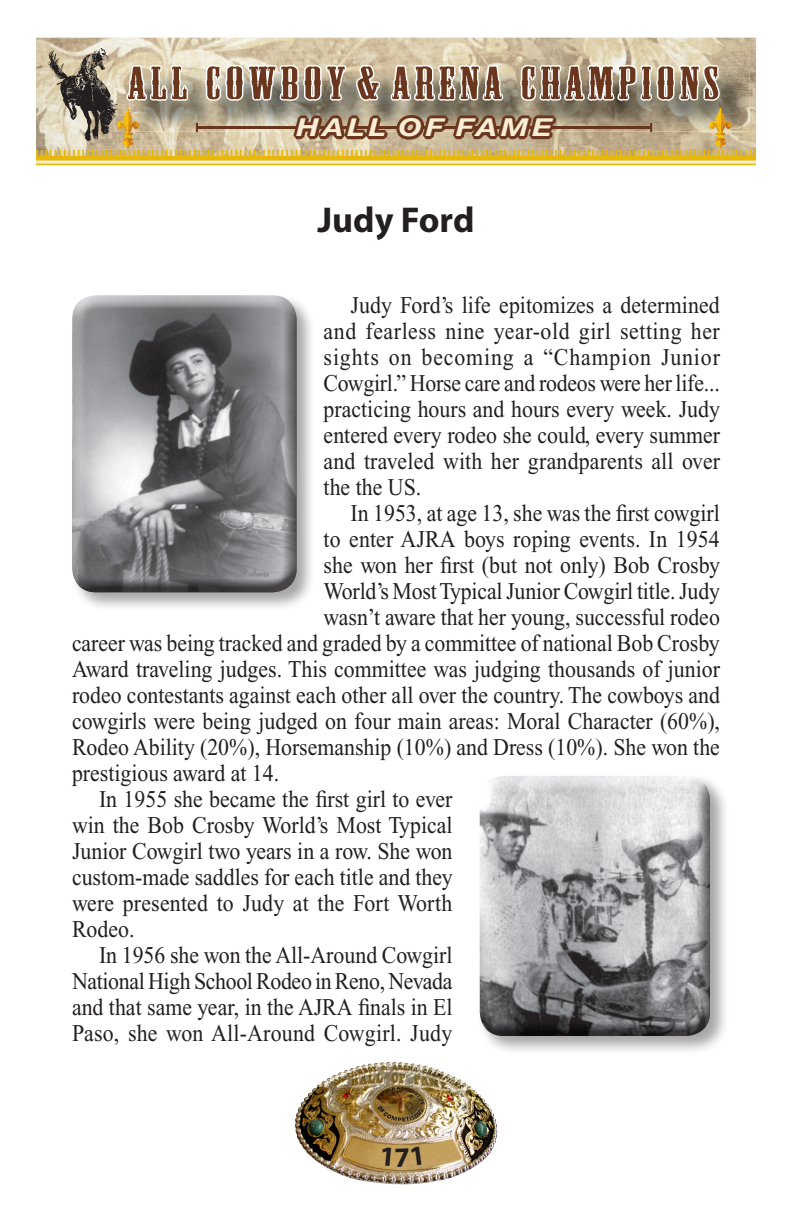
<style>
.page{position:relative;width:792px;height:1224px;background:#fff}
.page>*{position:absolute;margin:0;border:0;box-sizing:border-box;transform-origin:0 0}
.t1{font:43px "Mesquite";letter-spacing:.08em;color:#6a371e;scale:1.49 1}
.t2{font:700 36px "Myriad Pro";color:#231f20}
.t3{font:italic 700 24.8px "Helvetica Neue";letter-spacing:.13em;color:#f7eed5;scale:1.22 1}
.t4{font:24px/26px "Times New Roman";color:#231f20;text-align:justify;scale:.91 1}
</style>
<div class="page">
<svg style="left:36px;top:37px;width:720px;height:129px;background:#c6b593"></svg>
<img style="left:47px;top:48px;width:70px;height:93px">
<img style="left:294px;top:1062px;width:197px;height:123px">
<div style="left:70px;top:293px;width:247px;height:319px;background:#231f20;opacity:.4"></div>
<div style="left:70px;top:300px;width:230px;height:295px;background:#231f20;opacity:.75"></div>
<div style="left:477px;top:773px;width:253px;height:283px;background:#231f20;opacity:.4"></div>
<div style="left:479px;top:774px;width:232px;height:248px;background:#fff;opacity:.75"></div>
<div style="left:479px;top:780px;width:232px;height:258px;background:#231f20;opacity:.75"></div>
<svg style="left:381px;top:1146px;width:40px;height:20px"></svg>
<h1 class="t1" style="left:128px;top:61px;width:398px">ALL COWBOY&amp; ARENA CHAMPIONS</h1>
<p class="t3" style="left:297px;top:112px;width:211px">HALL OF FAME</p>
<h2 class="t2" style="left:318px;top:197px;width:158px">Judy Ford</h2>
<p class="t4" style="left:324px;top:292px;width:437px;text-indent:27px">Judy Ford’s life epitomizes a determined and fearless nine year-old girl setting her sights on becoming a “Champion Junior Cowgirl.” Horse care and rodeos were her life... practicing hours and hours every week. Judy entered every rodeo she could, every summer and traveled with her grandparents all over the the US.</p>
<p class="t4" style="left:351px;top:500px;width:407px">In 1953, at age 13, she was the first cowgirl</p>
<p class="t4" style="left:324px;top:526px;width:437px">to enter AJRA boys roping events. In 1954</p>
<p class="t4" style="left:324px;top:552px;width:437px">she won her first (but not only) Bob Crosby</p>
<p class="t4" style="left:324px;top:578px;width:437px">World’s Most Typical Junior Cowgirl title. Judy</p>
<p class="t4" style="left:324px;top:604px;width:437px">wasn’t aware that her young, successful rodeo</p>
<p class="t4" style="left:72px;top:630px;width:713px">career was being tracked and graded by a committee of national Bob Crosby</p>
<p class="t4" style="left:72px;top:656px;width:714px">Award traveling judges. This committee was judging thousands of junior</p>
<p class="t4" style="left:72px;top:682px;width:714px">rodeo contestants against each other all over the country. The cowboys and</p>
<p class="t4" style="left:72px;top:708px;width:714px">cowgirls were being judged on four main areas: Moral Character (60%),</p>
<p class="t4" style="left:72px;top:734px;width:714px">Rodeo Ability (20%), Horsemanship (10%) and Dress (10%). She won the</p>
<p class="t4" style="left:72px;top:760px;width:229px">prestigious award at 14.</p>
<p class="t4" style="left:99px;top:786px;width:390px">In 1955 she became the first girl to ever</p>
<p class="t4" style="left:72px;top:812px;width:420px">win the Bob Crosby World’s Most Typical</p>
<p class="t4" style="left:72px;top:838px;width:420px">Junior Cowgirl two years in a row. She won</p>
<p class="t4" style="left:72px;top:864px;width:420px">custom-made saddles for each title and they</p>
<p class="t4" style="left:72px;top:890px;width:419px">were presented to Judy at the Fort Worth</p>
<p class="t4" style="left:72px;top:916px;width:70px">Rodeo.</p>
<p class="t4" style="left:99px;top:942px;width:390px">In 1956 she won the All-Around Cowgirl</p>
<p class="t4" style="left:72px;top:968px;width:420px">National High School Rodeo in Reno, Nevada</p>
<p class="t4" style="left:72px;top:994px;width:420px">and that same year, in the AJRA finals in El</p>
<p class="t4" style="left:72px;top:1020px;width:419px">Paso, she won All-Around Cowgirl. Judy</p>
</div>
